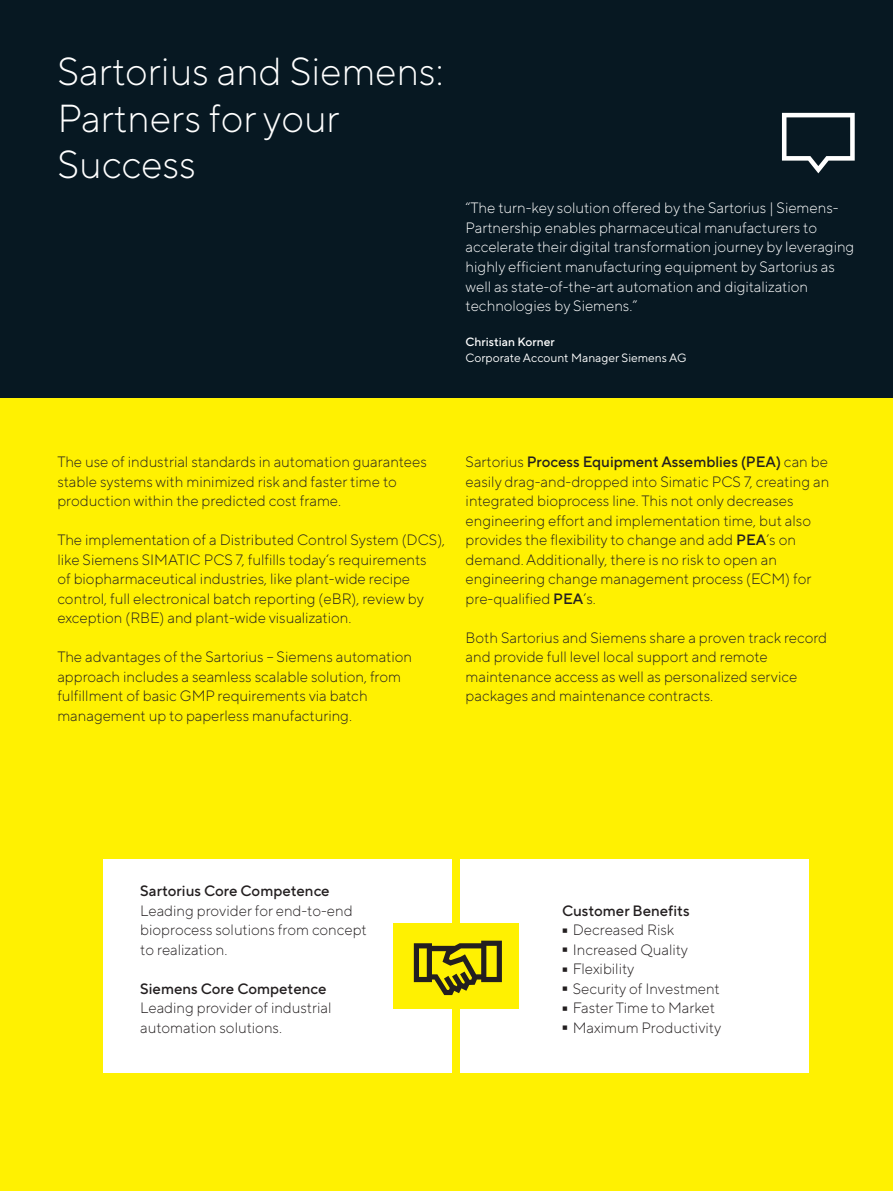
<style>
.page{position:relative;width:893px;height:1191px;background:#fff}
.page>*{position:absolute;margin:0;border:0;box-sizing:border-box;transform-origin:0 0}
.t1{font:300 95.25px "TT Norms Pro";color:#231f20;scale:.16 1}
.t2{font:300 39px/46.8px "TT Norms Pro";color:#fff}
.t3{font:300 15px/19.5px "TT Norms Pro";color:#231f20}
.t4{font:300 15px/19.5px "TT Norms Pro";color:#fff}
.t5{font:500 15px "TT Norms Pro";color:#231f20}
.t6{font:12px "TT Norms Pro";color:#fff}
.t7{font:500 12px "TT Norms Pro";color:#fff}
.s1{font-weight:500}
</style>
<div class="page">
<div style="left:0;top:395px;width:893px;height:796px;background:#fff101"></div>
<div style="left:0;top:0;width:893px;height:397px;background:#071822"></div>
<svg style="left:782px;top:113px;width:73px;height:60px"></svg>
<div style="left:103px;top:859px;width:349px;height:213px;background:#fff"></div>
<div style="left:460px;top:859px;width:348px;height:213px;background:#fff"></div>
<div style="left:394px;top:923px;width:125px;height:85px;background:#fff101"></div>
<svg style="left:414px;top:940px;width:88px;height:55px"></svg>
<h2 class="t2" style="left:57px;top:45px;width:388px">Sartorius and Siemens:<br>Partners for your<br>Success</h2>
<p class="t4" style="left:466px;top:197px;width:390px">“The turn-key solution offered by the Sartorius | Siemens-Partnership enables pharmaceutical manufacturers to accelerate their digital transformation journey by leveraging highly efficient manufacturing equipment by Sartorius as well as state-of-the-art automation and digitalization technologies by Siemens.”</p>
<p class="t7" style="left:466px;top:333px;width:91px">Christian Korner</p>
<p class="t6" style="left:466px;top:349px;width:223px">Corporate Account Manager Siemens AG</p>
<p class="t3" style="left:57px;top:451px;width:371px">The use of industrial standards in automation guarantees stable systems with minimized risk and faster time to production within the predicted cost frame.</p>
<p class="t3" style="left:57px;top:529px;width:389px">The implementation of a Distributed Control System (DCS), like Siemens SIMATIC PCS 7, fulfills today‘s requirements<br>of biopharmaceutical industries, like plant-wide recipe control, full electronical batch reporting (eBR), review by exception (RBE) and plant-wide visualization.</p>
<p class="t3" style="left:57px;top:646px;width:356px">The advantages of the Sartorius – Siemens automation approach includes a seamless scalable solution, from fulfillment of basic GMP requirements via batch management up to paperless manufacturing.</p>
<p class="t3" style="left:466px;top:451px;width:365px">Sartorius <span class="s1">Process Equipment Assemblies (PEA)</span> can be easily drag-and-dropped into Simatic PCS 7, creating an integrated bioprocess line. This not only decreases engineering effort and implementation time, but also provides the flexibility to change and add <span class="s1">PEA</span>’s on demand. Additionally, there is no risk to open an engineering change management process (ECM) for pre-qualified <span class="s1">PEA</span>’s.</p>
<p class="t3" style="left:466px;top:626px;width:363px">Both Sartorius and Siemens share a proven track record and provide full level local support and remote maintenance access as well as personalized service packages and maintenance contracts.</p>
<p class="t5" style="left:140px;top:880px;width:191px">Sartorius Core Competence</p>
<p class="t3" style="left:140px;top:899px;width:228px">Leading provider for end-to-end bioprocess solutions from concept to realization.</p>
<p class="t5" style="left:140px;top:977px;width:188px">Siemens Core Competence</p>
<p class="t3" style="left:140px;top:997px;width:193px">Leading provider of industrial automation solutions.</p>
<p class="t5" style="left:562px;top:899px;width:129px">Customer Benefits</p>
<h1 class="t1" style="left:562px;top:856px;width:38px">-</h1>
<p class="t3" style="left:573px;top:919px;width:103px">Decreased Risk</p>
<h1 class="t1" style="left:562px;top:876px;width:38px">-</h1>
<p class="t3" style="left:573px;top:938px;width:117px">Increased Quality</p>
<h1 class="t1" style="left:562px;top:895px;width:38px">-</h1>
<p class="t3" style="left:573px;top:958px;width:63px">Flexibility</p>
<h1 class="t1" style="left:562px;top:915px;width:38px">-</h1>
<p class="t3" style="left:573px;top:977px;width:149px">Security of Investment</p>
<h1 class="t1" style="left:562px;top:934px;width:38px">-</h1>
<p class="t3" style="left:573px;top:997px;width:144px">Faster Time to Market</p>
<h1 class="t1" style="left:562px;top:954px;width:38px">-</h1>
<p class="t3" style="left:573px;top:1016px;width:150px">Maximum Productivity</p>
</div>
